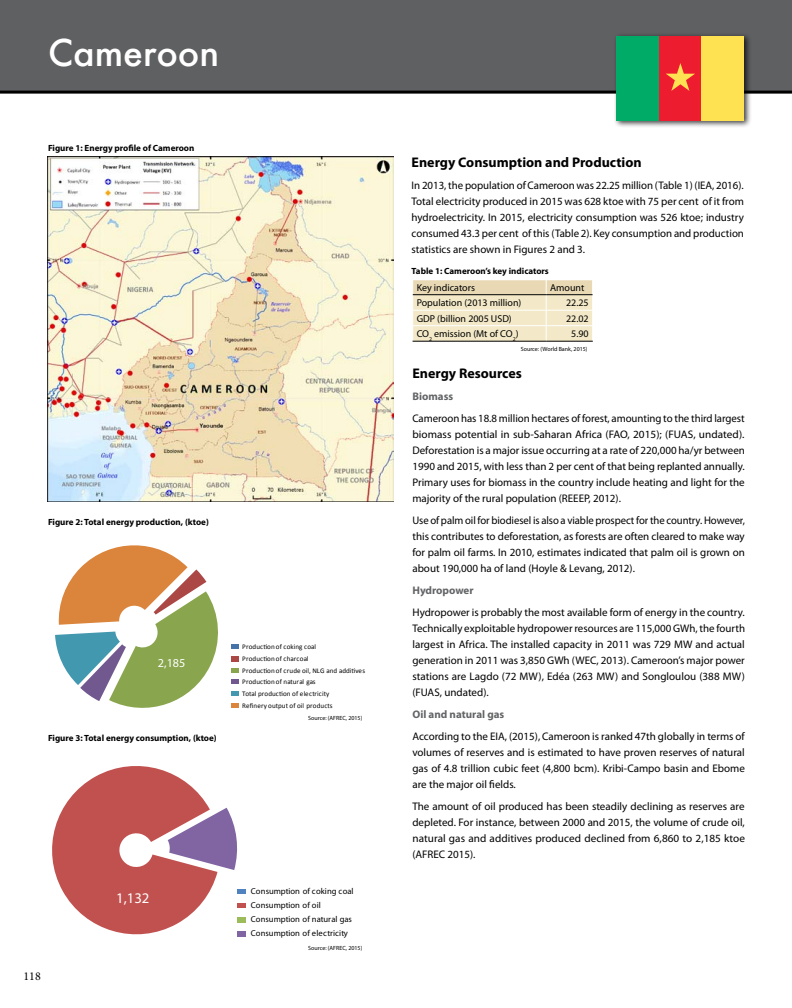
<style>
.page{position:relative;width:792px;height:1008px;background:#fff}
.page>*{position:absolute;margin:0;border:0;box-sizing:border-box;transform-origin:0 0}
.t1{font:500 36px "Futura";color:#fff}
.t2{font:14.8px "Myriad Pro";color:#fff}
.t3{font:700 14px "Myriad Pro";color:#000}
.t4{font:12.1px "Myriad Pro";color:#fff}
.t5{font:12px "Minion Pro";color:#000}
.t6{font:11px/16px "Myriad Pro";color:#000;text-align:justify}
.t7{font:700 11px "Myriad Pro";color:#636466}
.t8{font:10px "Myriad Pro";color:#000}
.t9{font:700 9px "Myriad Pro";color:#000}
.t10{font:8.6px/14px "Calibri";letter-spacing:.01em;color:#010101}
.t11{font:7.1px/11.7px "Calibri";letter-spacing:.015em;color:#010101}
.t12{font:6px "Myriad Pro";color:#000}
</style>
<div class="page">
<div style="left:0;top:0;width:792px;height:92px;background:#5f6062"></div>
<img style="left:48px;top:156px;width:346px;height:346px">
<hr style="left:0;top:91px;width:792px;height:3px;background:#000">
<div style="left:613px;top:32px;width:139px;height:96px;background:#000;opacity:.75"></div>
<div style="left:659px;top:36px;width:43px;height:85px;background:#ed1c2e"></div>
<div style="left:702px;top:36px;width:42px;height:85px;background:#ffe252"></div>
<div style="left:617px;top:36px;width:42px;height:85px;background:#00ab67"></div>
<svg style="left:666px;top:63px;width:29px;height:28px"></svg>
<svg style="left:231px;top:644px;width:8px;height:64px"></svg>
<svg style="left:55px;top:545px;width:163px;height:163px"></svg>
<svg style="left:52px;top:766px;width:194px;height:171px"></svg>
<svg style="left:413px;top:280px;width:180px;height:61px;background:#ebe1c1"></svg>
<hr style="left:413px;top:341px;width:133px;height:1px;background:#000">
<hr style="left:546px;top:341px;width:47px;height:1px;background:#000">
<h1 class="t1" style="left:48px;top:28px;width:173px">Cameroon</h1>
<p class="t9" style="left:48px;top:142px;width:148px">Figure 1: Energy profile of Cameroon</p>
<p class="t9" style="left:48px;top:517px;width:162px">Figure 2: Total energy production, (ktoe)</p>
<p class="t4" style="left:158px;top:656px;width:29px">2,185</p>
<p class="t9" style="left:48px;top:733px;width:170px">Figure 3: Total energy consumption, (ktoe)</p>
<p class="t11" style="left:242px;top:641px;width:124px">Production of coking coal<br>Production of charcoal<br>Production of crude oil, NLG and additives<br>Production of natural gas<br>Total production of electricity<br>Refinery output of oil products</p>
<p class="t12" style="left:308px;top:714px;width:56px">Source: (AFREC, 2015)</p>
<p class="t5" style="left:24px;top:968px;width:19px">118</p>
<h2 class="t2" style="left:116px;top:889px;width:35px">1,132</h2>
<p class="t10" style="left:251px;top:884px;width:104px">Consumption of coking coal<br>Consumption of oil<br>Consumption of natural gas<br>Consumption of electricity</p>
<p class="t12" style="left:308px;top:944px;width:56px">Source: (AFREC, 2015)</p>
<p class="t3" style="left:412px;top:153px;width:232px">Energy Consumption and Production</p>
<p class="t6" style="left:412px;top:177px;width:334px">In 2013, the population of Cameroon was 22.25 million (Table 1) (IEA, 2016).<br>Total electricity produced in 2015 was 628 ktoe with 75 per cent of it from hydroelectricity. In 2015, electricity consumption was 526 ktoe; industry consumed 43.3 per cent of this (Table 2). Key consumption and production statistics are shown in Figures 2 and 3.</p>
<p class="t9" style="left:412px;top:265px;width:139px">Table 1: Cameroon’s key indicators</p>
<p class="t8" style="left:417px;top:281px;width:60px">Key indicators</p>
<p class="t8" style="left:550px;top:281px;width:36px">Amount</p>
<p class="t8" style="left:417px;top:297px;width:106px">Population (2013 million)</p>
<p class="t8" style="left:566px;top:297px;width:24px">22.25</p>
<p class="t8" style="left:417px;top:312px;width:97px">GDP (billion 2005 USD)</p>
<p class="t8" style="left:566px;top:312px;width:24px">22.02</p>
<p class="t8" style="left:417px;top:328px;width:103px">CO<sub>2</sub> emission (Mt of CO<sub>2</sub>)</p>
<p class="t8" style="left:571px;top:328px;width:19px">5.90</p>
<p class="t12" style="left:521px;top:345px;width:68px">Source: (World Bank, 2015)</p>
<p class="t3" style="left:412px;top:364px;width:111px">Energy Resources</p>
<p class="t7" style="left:412px;top:389px;width:42px">Biomass</p>
<p class="t6" style="left:412px;top:410px;width:334px">Cameroon has 18.8 million hectares of forest, amounting to the third largest biomass potential in sub-Saharan Africa (FAO, 2015); (FUAS, undated).<br>Deforestation is a major issue occurring at a rate of 220,000 ha/yr between 1990 and 2015, with less than 2 per cent of that being replanted annually.<br>Primary uses for biomass in the country include heating and light for the majority of the rural population (REEEP, 2012).</p>
<p class="t6" style="left:412px;top:512px;width:334px">Use of palm oil for biodiesel is also a viable prospect for the country. However, this contributes to deforestation, as forests are often cleared to make way for palm oil farms. In 2010, estimates indicated that palm oil is grown on about 190,000 ha of land (Hoyle &amp; Levang, 2012).</p>
<p class="t7" style="left:412px;top:583px;width:63px">Hydropower</p>
<p class="t6" style="left:412px;top:604px;width:334px">Hydropower is probably the most available form of energy in the country.<br>Technically exploitable hydropower resources are 115,000 GWh, the fourth largest in Africa. The installed capacity in 2011 was 729 MW and actual generation in 2011 was 3,850 GWh (WEC, 2013). Cameroon’s major power stations are Lagdo (72 MW), Edéa (263 MW) and Songloulou (388 MW) (FUAS, undated).</p>
<p class="t7" style="left:412px;top:707px;width:93px">Oil and natural gas</p>
<p class="t6" style="left:412px;top:728px;width:334px">According to the EIA, (2015), Cameroon is ranked 47th globally in terms of volumes of reserves and is estimated to have proven reserves of natural gas of 4.8 trillion cubic feet (4,800 bcm). Kribi-Campo basin and Ebome are the major oil fields.</p>
<p class="t6" style="left:412px;top:798px;width:334px">The amount of oil produced has been steadily declining as reserves are depleted. For instance, between 2000 and 2015, the volume of crude oil, natural gas and additives produced declined from 6,860 to 2,185 ktoe (AFREC 2015).</p>
</div>
